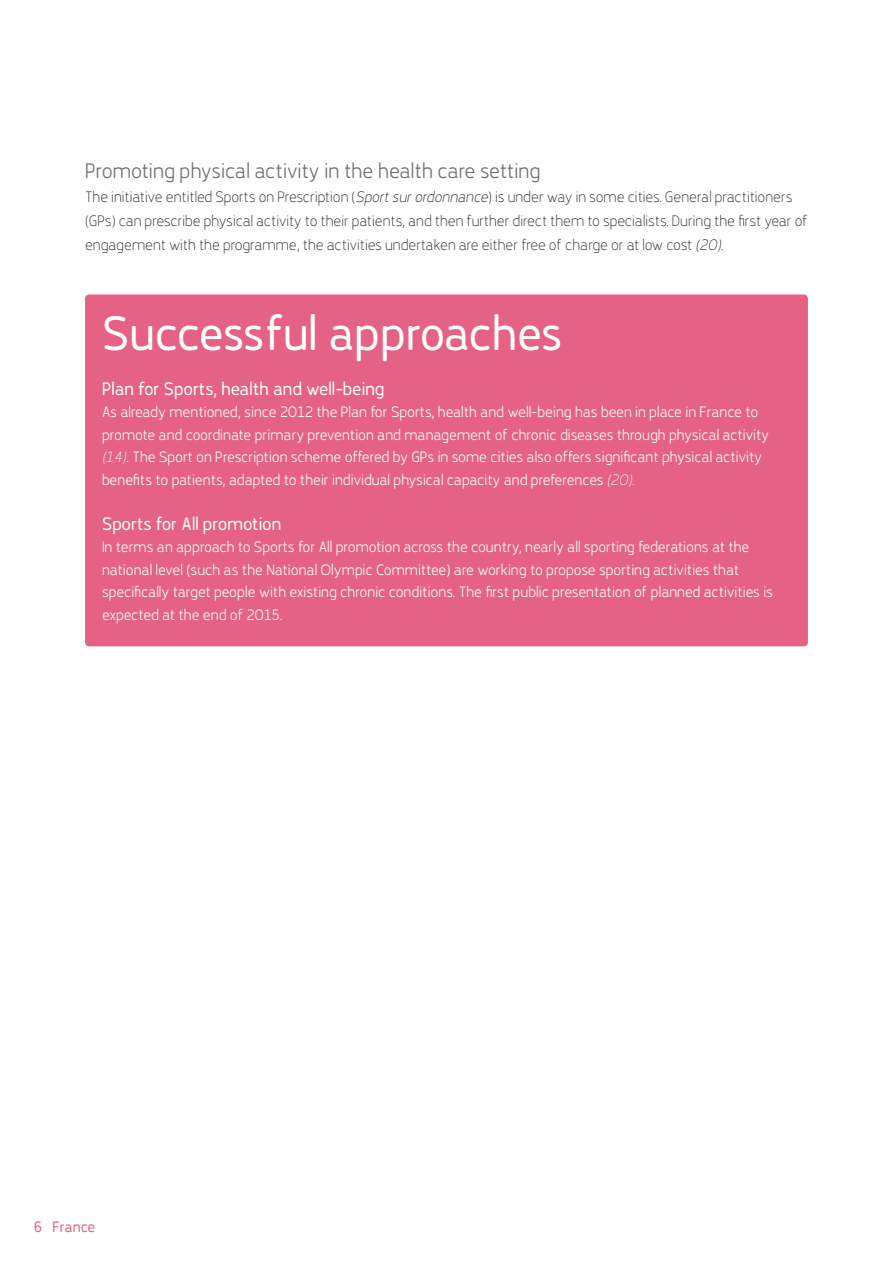
<style>
.page{position:relative;width:893px;height:1263px;background:#fff}
.page>*{position:absolute;margin:0;border:0;box-sizing:border-box;transform-origin:0 0}
.t1{font:48px "Karlsen Round";letter-spacing:-.015em;color:#fff}
.t2{font:300 21px "Karlsen Round";color:#6c6d70}
.t3{font:18px "Karlsen Round";color:#fff}
.t4{font:300 15px/22.5px "Karlsen Round";color:#fff}
.t5{font:100 15px/24px "Karlsen Round";color:#231f20}
.t6{font:15px "Karlsen Round";color:#e66284}
.s1{font-style:italic}
.s2{font-weight:100;font-style:italic}
</style>
<div class="page">
<div style="left:85px;top:294px;width:723px;height:352px;background:#e66284;border-radius:4px"></div>
<h2 class="t2" style="left:85px;top:157px;width:457px">Promoting physical activity in the health care setting</h2>
<p class="t5" style="left:85px;top:185px;width:724px">The initiative entitled Sports on Prescription (<span class="s1">Sport sur ordonnance</span>) is under way in some cities. General practitioners (GPs) can prescribe physical activity to their patients, and then further direct them to specialists. During the first year of engagement with the programme, the activities undertaken are either free of charge or at low cost <span class="s1">(20)</span>.</p>
<h1 class="t1" style="left:102px;top:303px;width:462px">Successful approaches</h1>
<p class="t3" style="left:102px;top:377px;width:284px">Plan for Sports, health and well-being</p>
<p class="t4" style="left:102px;top:401px;width:669px">As already mentioned, since 2012 the Plan for Sports, health and well-being has been in place in France to promote and coordinate primary prevention and management of chronic diseases through physical activity <span class="s2">(14)</span>. The Sport on Prescription scheme offered by GPs in some cities also offers significant physical activity benefits to patients, adapted to their individual physical capacity and preferences <span class="s2">(20).</span></p>
<p class="t3" style="left:102px;top:512px;width:181px">Sports for All promotion</p>
<p class="t4" style="left:102px;top:536px;width:673px">In terms an approach to Sports for All promotion across the country, nearly all sporting federations at the national level (such as the National Olympic Committee) are working to propose sporting activities that specifically target people with existing chronic conditions. The first public presentation of planned activities is expected at the end of 2015.</p>
<p class="t6" style="left:34px;top:1218px;width:63px">6 France</p>
</div>
